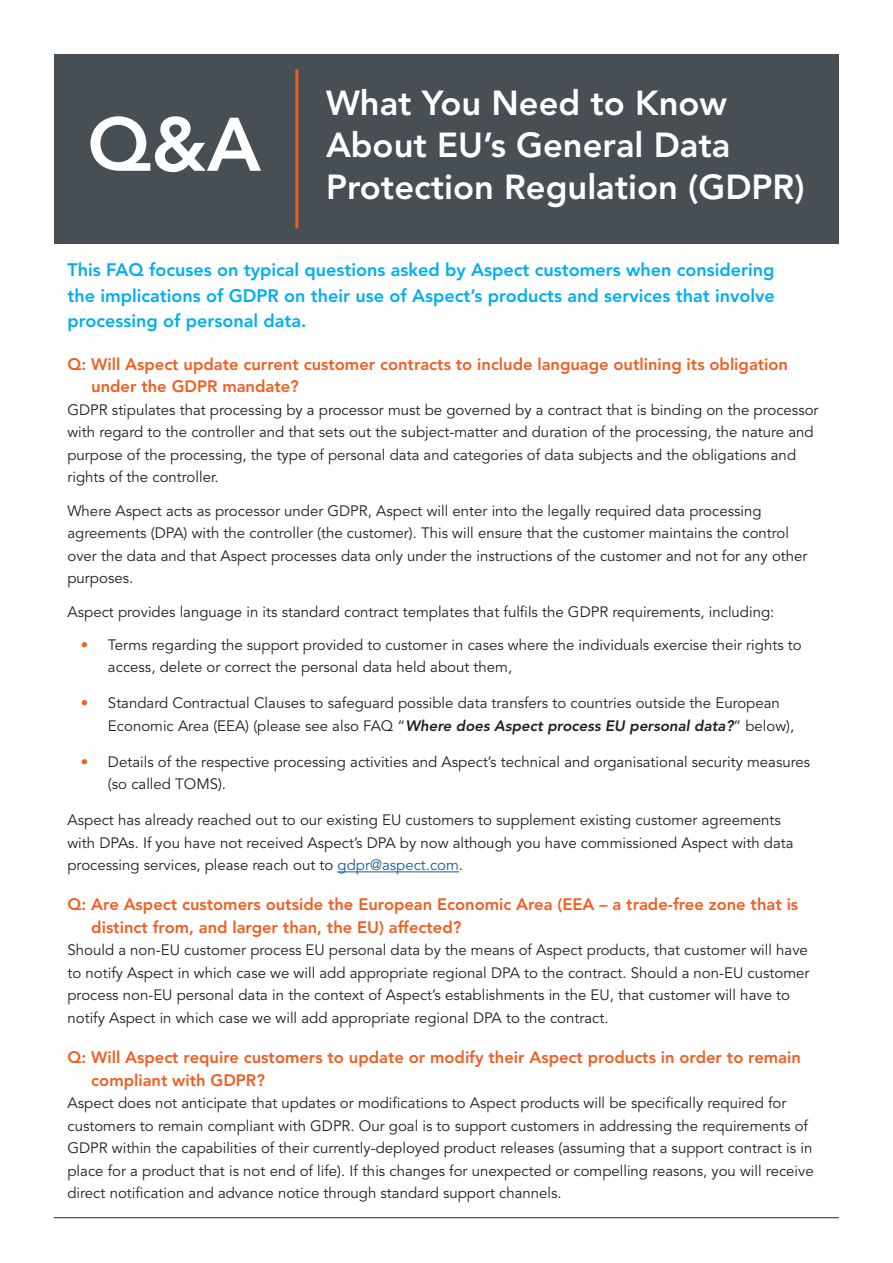
<style>
.page{position:relative;width:893px;height:1263px;background:#fff}
.page>*{position:absolute;margin:0;border:0;box-sizing:border-box;transform-origin:0 0}
.Title_Line_Main{font:800 75px "Avenir LT Std";color:#fff}
.Title_Line_Main-2{font:800 34.5px/42px "Avenir LT Std";color:#fff}
.Intro_Text_blue{font:800 18px/25.5px "Avenir LT Std";color:#00aeef;text-align:justify}
.Question_Style{font:800 16.5px/22.5px "Avenir LT Std";color:#f25d21}
.Body{font:15px/22.5px "Avenir LT Std";color:#231f20}
.s1{font-weight:900;color:#f25d21}
.s2{font-weight:800;font-style:italic}
.s3{color:#175d9e}
</style>
<div class="page">
<div style="left:54px;top:54px;width:785px;height:190px;background:#474f54"></div>
<hr style="left:338px;top:871px;width:121px;height:1px;background:#175d9e">
<hr style="left:295px;top:69px;width:3px;height:159px;background:#f25d21">
<hr style="left:54px;top:1217px;width:785px;height:1px;background:#3e3e3f">
<p class="Title_Line_Main" style="left:87px;top:100px;width:175px">Q&amp;A</p>
<p class="Title_Line_Main-2" style="left:326px;top:82px;width:406px">What You Need to Know<br>About EU’s General Data</p>
<p class="Title_Line_Main-2" style="left:326px;top:166px;width:480px">Protection Regulation (GDPR)</p>
<p class="Intro_Text_blue" style="left:67px;top:257px;width:709px">This FAQ focuses on typical questions asked by Aspect customers when considering the implications of GDPR on their use of Aspect’s products and services that involve processing of personal data.</p>
<p class="Question_Style" style="left:91px;top:353px;width:698px;text-indent:-24px">Q: Will Aspect update current customer contracts to include language outlining its obligation under the GDPR mandate?</p>
<p class="Body" style="left:67px;top:399px;width:753px">GDPR stipulates that processing by a processor must be governed by a contract that is binding on the processor with regard to the controller and that sets out the subject-matter and duration of the processing, the nature and purpose of the processing, the type of personal data and categories of data subjects and the obligations and rights of the controller.</p>
<p class="Body" style="left:67px;top:500px;width:741px">Where Aspect acts as processor under GDPR, Aspect will enter into the legally required data processing agreements (DPA) with the controller (the customer). This will ensure that the customer maintains the control over the data and that Aspect processes data only under the instructions of the customer and not for any other purposes.</p>
<p class="Body" style="left:67px;top:600px;width:708px">Aspect provides language in its standard contract templates that fulfils the GDPR requirements, including:</p>
<p class="Body" style="left:108px;top:634px;width:695px;text-indent:-27px"><span class="s1">•</span> Terms regarding the support provided to customer in cases where the individuals exercise their rights to access, delete or correct the personal data held about them,</p>
<p class="Body" style="left:108px;top:692px;width:688px;text-indent:-27px"><span class="s1">•</span> Standard Contractual Clauses to safeguard possible data transfers to countries outside the European<br>Economic Area (EEA) (please see also FAQ “<span class="s2">Where does Aspect process EU personal data?</span>” below),</p>
<p class="Body" style="left:108px;top:751px;width:704px;text-indent:-27px"><span class="s1">•</span> Details of the respective processing activities and Aspect’s technical and organisational security measures (so called TOMS).</p>
<p class="Body" style="left:67px;top:809px;width:728px">Aspect has already reached out to our existing EU customers to supplement existing customer agreements with DPAs. If you have not received Aspect’s DPA by now although you have commissioned Aspect with data processing services, please reach out to <span class="s3">gdpr@aspect.com</span>.</p>
<p class="Question_Style" style="left:91px;top:893px;width:708px;text-indent:-24px">Q: Are Aspect customers outside the European Economic Area (EEA – a trade-free zone that is distinct from, and larger than, the EU) affected?</p>
<p class="Body" style="left:67px;top:939px;width:743px">Should a non-EU customer process EU personal data by the means of Aspect products, that customer will have to notify Aspect in which case we will add appropriate regional DPA to the contract. Should a non-EU customer process non-EU personal data in the context of Aspect’s establishments in the EU, that customer will have to notify Aspect in which case we will add appropriate regional DPA to the contract.</p>
<p class="Question_Style" style="left:91px;top:1046px;width:711px;text-indent:-24px">Q: Will Aspect require customers to update or modify their Aspect products in order to remain compliant with GDPR?</p>
<p class="Body" style="left:67px;top:1092px;width:748px">Aspect does not anticipate that updates or modifications to Aspect products will be specifically required for customers to remain compliant with GDPR. Our goal is to support customers in addressing the requirements of GDPR within the capabilities of their currently-deployed product releases (assuming that a support contract is in place for a product that is not end of life). If this changes for unexpected or compelling reasons, you will receive direct notification and advance notice through standard support channels.</p>
</div>
